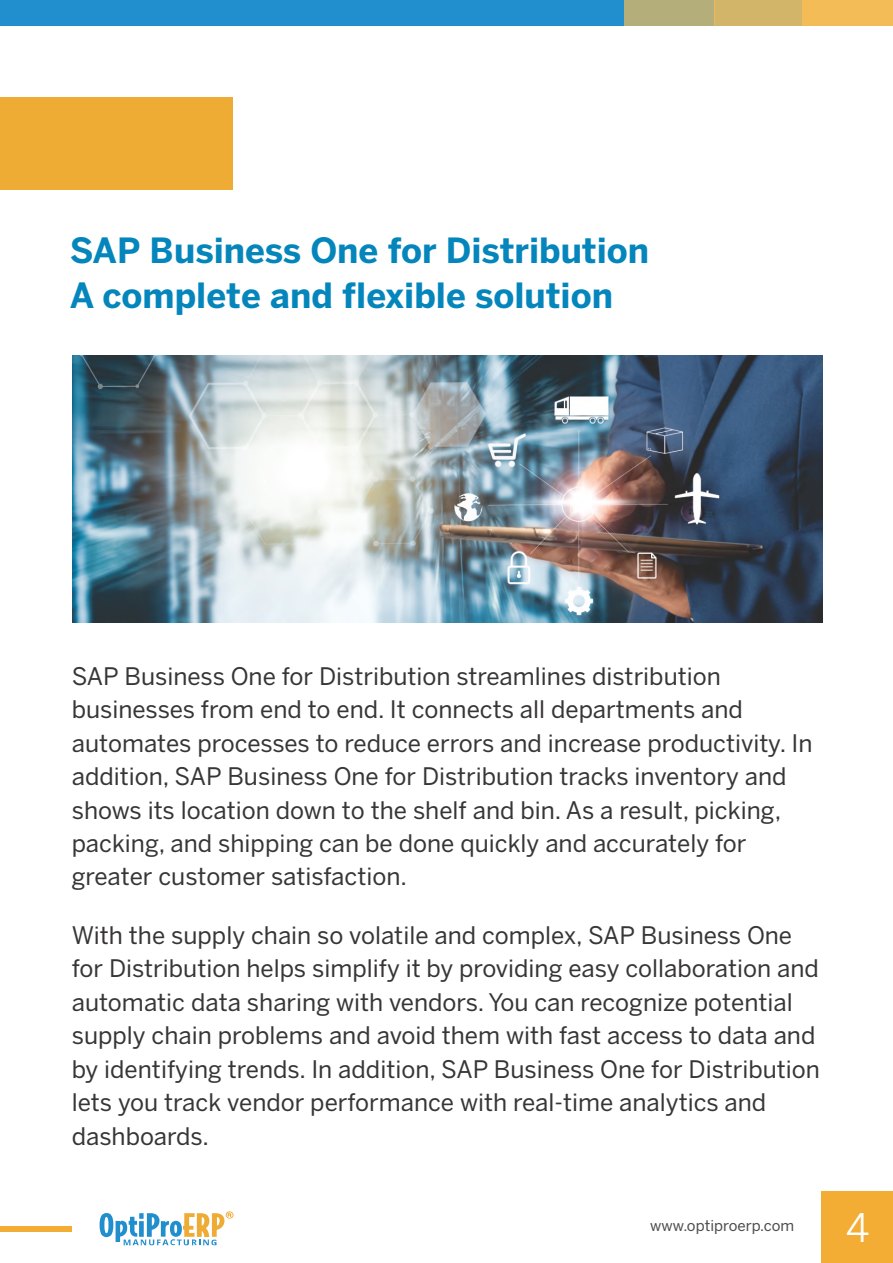
<style>
.page{position:relative;width:893px;height:1263px;background:#fff}
.page>*{position:absolute;margin:0;border:0;box-sizing:border-box;transform-origin:0 0}
.t1{font:39px "Benton Sans";color:#fff}
.t2{font:700 34.5px/45px "Benton Sans";color:#0486bc}
.t3{font:24px/33.5px "Benton Sans";color:#373535}
.t4{font:15px "Benton Sans";color:#4c4b4d}
</style>
<div class="page">
<div style="left:0;top:0;width:893px;height:26px;background:#218fce"></div>
<div style="left:803px;top:0;width:90px;height:26px;background:#f3bc57"></div>
<div style="left:714px;top:0;width:90px;height:26px;background:#d2b569"></div>
<div style="left:624px;top:0;width:90px;height:26px;background:#b3ae7a"></div>
<div style="left:0;top:97px;width:232px;height:93px;background:#efac35"></div>
<svg style="left:100px;top:1211px;width:134px;height:34px"></svg>
<div style="left:822px;top:1192px;width:71px;height:71px;background:#f3ad34"></div>
<div style="left:0;top:1226px;width:71px;height:5px;background:#f3ad34"></div>
<img style="left:72px;top:356px;width:750px;height:267px">
<h2 class="t2" style="left:70px;top:231px;width:581px">SAP Business One for Distribution<br>A complete and flexible solution</h2>
<p class="t3" style="left:72px;top:662px;width:742px">SAP Business One for Distribution streamlines distribution businesses from end to end. It connects all departments and automates processes to reduce errors and increase productivity. In addition, SAP Business One for Distribution tracks inventory and shows its location down to the shelf and bin. As a result, picking, packing, and shipping can be done quickly and accurately for greater customer satisfaction.</p>
<p class="t3" style="left:72px;top:921px;width:750px">With the supply chain so volatile and complex, SAP Business One for Distribution helps simplify it by providing easy collaboration and automatic data sharing with vendors. You can recognize potential supply chain problems and avoid them with fast access to data and by identifying trends. In addition, SAP Business One for Distribution lets you track vendor performance with real-time analytics and dashboards.</p>
<p class="t4" style="left:650px;top:1220px;width:146px">www.optiproerp.com</p>
<h1 class="t1" style="left:846px;top:1213px;width:25px">4</h1>
</div>
